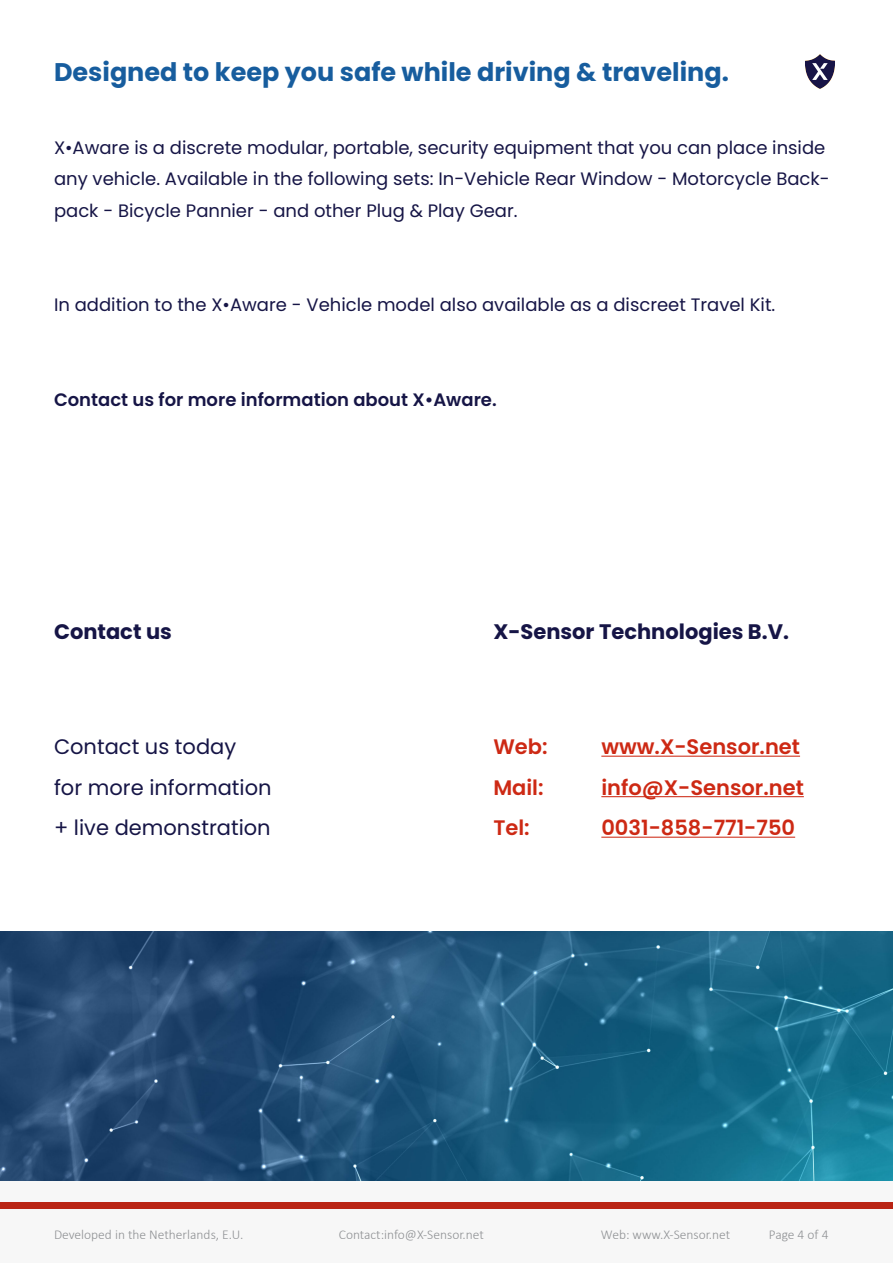
<style>
.page{position:relative;width:893px;height:1263px;background:#fff}
.page>*{position:absolute;margin:0;border:0;box-sizing:border-box;transform-origin:0 0}
.t1{font:700 25.5px "Poppins";color:#175d9e}
.t2{font:600 21px "Poppins";color:#cd2914}
.t3{font:21px "Poppins";color:#161546}
.t4{font:700 21px "Poppins";color:#161546}
.t5{font:18px/31.5px "Poppins";color:#161546}
.t6{font:600 18px "Poppins";color:#161546}
.t7{font:300 13.5px "Calibri";color:#8f9194}
</style>
<div class="page">
<div style="left:0;top:1180px;width:893px;height:83px;background:#f7f7f7"></div>
<div style="left:0;top:1203px;width:893px;height:6px;background:#b92414"></div>
<img style="left:0;top:932px;width:893px;height:248px">
<img style="left:805px;top:54px;width:30px;height:35px">
<hr style="left:601px;top:756px;width:199px;height:1px;background:#cd2914">
<hr style="left:601px;top:796px;width:203px;height:1px;background:#cd2914">
<hr style="left:601px;top:837px;width:194px;height:1px;background:#cd2914">
<p class="t1" style="left:54px;top:57px;width:676px">Designed to keep you safe while driving &amp; traveling.</p>
<p class="t5" style="left:54px;top:132px;width:777px">X•Aware is a discrete modular, portable, security equipment that you can place inside any vehicle. Available in the following sets: In-Vehicle Rear Window - Motorcycle Back&shy;pack - Bicycle Pannier - and other Plug &amp; Play Gear.</p>
<p class="t5" style="left:54px;top:289px;width:723px">In addition to the X•Aware - Vehicle model also available as a discreet Travel Kit.</p>
<p class="t6" style="left:54px;top:389px;width:444px">Contact us for more information about X•Aware.</p>
<p class="t4" style="left:54px;top:619px;width:119px">Contact us</p>
<p class="t3" style="left:54px;top:734px;width:184px">Contact us today</p>
<p class="t3" style="left:54px;top:775px;width:219px">for more information</p>
<p class="t3" style="left:54px;top:815px;width:218px">+ live demonstration</p>
<p class="t4" style="left:493px;top:619px;width:297px">X-Sensor Technologies B.V.</p>
<p class="t2" style="left:493px;top:734px;width:56px">Web:</p>
<p class="t2" style="left:601px;top:734px;width:200px">www.X-Sensor.net</p>
<p class="t2" style="left:493px;top:775px;width:52px">Mail:</p>
<p class="t2" style="left:601px;top:775px;width:204px">info@X-Sensor.net</p>
<p class="t2" style="left:493px;top:815px;width:38px">Tel:</p>
<p class="t2" style="left:601px;top:815px;width:195px">0031-858-771-750</p>
<p class="t7" style="left:54px;top:1226px;width:191px">Developed in the Netherlands, E.U.</p>
<p class="t7" style="left:339px;top:1226px;width:147px">Contact:info@X-Sensor.net</p>
<p class="t7" style="left:601px;top:1226px;width:131px">Web: www.X-Sensor.net</p>
<p class="t7" style="left:769px;top:1226px;width:61px">Page 4 of 4</p>
</div>
